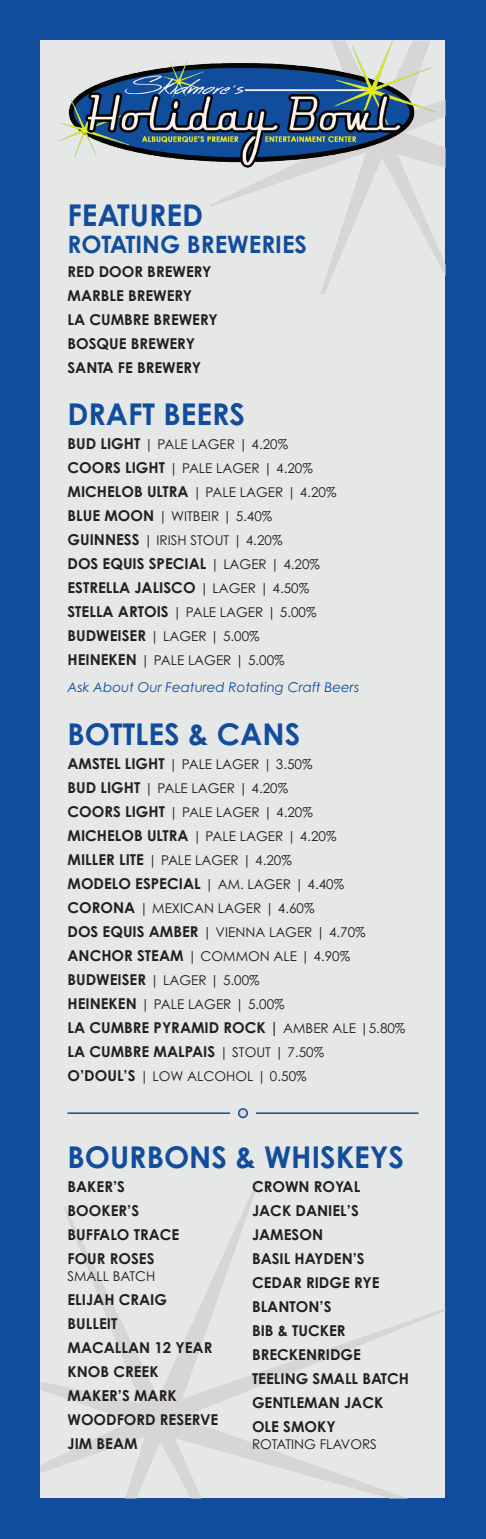
<style>
.page{position:relative;width:486px;height:1539px;background:#124d9d}
.page>*{position:absolute;margin:0;border:0;box-sizing:border-box;transform-origin:0 0}
.t1{font:700 30px "Century Gothic";color:#124d9d}
.t2{font:700 24px "Century Gothic";color:#124d9d}
.t3{font:700 15px/24px "Century Gothic";color:#231f20}
.t4{font:13.5px/24px "Century Gothic";color:#231f20}
.t5{font:italic 13.5px "Century Gothic";color:#124d9d}
.s1{font-weight:700;font-size:15px}
.s2{font-weight:400;font-size:13.5px}
</style>
<div class="page">
<div style="left:40px;top:40px;width:406px;height:1458px;background:#e5e8e7"></div>
<svg style="left:210px;top:192px;width:236px;height:102px"></svg>
<svg style="left:41px;top:1181px;width:404px;height:318px"></svg>
<img style="left:59px;top:40px;width:387px;height:152px">
<div style="left:239px;top:1109px;width:8px;height:8px;background:#d8d5d6;border-radius:50%"></div>
<div style="left:238px;top:1108px;width:10px;height:10px;border:2px solid #124d9d;border-radius:50%"></div>
<hr style="left:68px;top:1112px;width:162px;height:2px;background:#124d9d">
<hr style="left:256px;top:1112px;width:162px;height:2px;background:#124d9d">
<h1 class="t1" style="left:68px;top:196px;width:137px">FEATURED</h1>
<h2 class="t2" style="left:68px;top:229px;width:241px">ROTATING BREWERIES</h2>
<p class="t3" style="left:68px;top:259px;width:152px">RED DOOR BREWERY<br>MARBLE BREWERY<br>LA CUMBRE BREWERY<br>BOSQUE BREWERY<br>SANTA FE BREWERY</p>
<h1 class="t1" style="left:68px;top:395px;width:179px">DRAFT BEERS</h1>
<p class="t4" style="left:68px;top:432px;width:270px"><span class="s1">BUD LIGHT</span> | PALE LAGER | 4.20%<br><span class="s1">COORS LIGHT</span> | PALE LAGER | 4.20%<br><span class="s1">MICHELOB ULTRA</span> | PALE LAGER | 4.20%<br><span class="s1">BLUE MOON</span> | WITBEIR | 5.40%<br><span class="s1">GUINNESS</span> | IRISH STOUT | 4.20%</p>
<p class="t3" style="left:68px;top:551px;width:254px">DOS EQUIS SPECIAL <span class="s2">| LAGER | 4.20%<br></span>ESTRELLA JALISCO <span class="s2">| LAGER | 4.50%</span></p>
<p class="t4" style="left:68px;top:600px;width:251px"><span class="s1">STELLA ARTOIS</span> | PALE LAGER | 5.00%<br><span class="s1">BUDWEISER</span> | LAGER | 5.00%<br><span class="s1">HEINEKEN</span> | PALE LAGER | 5.00%</p>
<p class="t5" style="left:68px;top:679px;width:293px">Ask About Our Featured Rotating Craft Beers</p>
<h1 class="t1" style="left:68px;top:715px;width:234px">BOTTLES &amp; CANS</h1>
<p class="t4" style="left:68px;top:751px;width:300px"><span class="s1">AMSTEL LIGHT</span> | PALE LAGER | 3.50%<br><span class="s1">BUD LIGHT</span> | PALE LAGER | 4.20%<br><span class="s1">COORS LIGHT</span> | PALE LAGER | 4.20%<br><span class="s1">MICHELOB ULTRA</span> | PALE LAGER | 4.20%<br><span class="s1">MILLER LITE</span> | PALE LAGER | 4.20%<br><span class="s1">MODELO ESPECIAL</span> | AM. LAGER | 4.40%<br><span class="s1">CORONA</span> | MEXICAN LAGER | 4.60%<br><span class="s1">DOS EQUIS AMBER</span> | VIENNA LAGER | 4.70%<br><span class="s1">ANCHOR STEAM</span> | COMMON ALE | 4.90%<br><span class="s1">BUDWEISER</span> | LAGER | 5.00%<br><span class="s1">HEINEKEN</span> | PALE LAGER | 5.00%</p>
<p class="t3" style="left:68px;top:1015px;width:339px">LA CUMBRE PYRAMID ROCK | <span class="s2">AMBER ALE |5.80%<br></span>LA CUMBRE MALPAIS <span class="s2">| STOUT | 7.50%</span></p>
<p class="t4" style="left:68px;top:1063px;width:241px"><span class="s1">O’DOUL’S</span> | LOW ALCOHOL | 0.50%</p>
<h1 class="t1" style="left:68px;top:1138px;width:338px">BOURBONS &amp; WHISKEYS</h1>
<p class="t3" style="left:68px;top:1175px;width:113px">BAKER’S<br>BOOKER’S<br>BUFFALO TRACE<br>FOUR ROSES</p>
<p class="t4" style="left:68px;top:1264px;width:89px">SMALL BATCH</p>
<p class="t3" style="left:68px;top:1287px;width:152px">ELIJAH CRAIG<br>BULLEIT<br>MACALLAN 12 YEAR<br>KNOB CREEK<br>MAKER’S MARK<br>WOODFORD RESERVE<br>JIM BEAM</p>
<p class="t3" style="left:252px;top:1175px;width:159px">CROWN ROYAL<br>JACK DANIEL’S<br>JAMESON<br>BASIL HAYDEN’S<br>CEDAR RIDGE RYE<br>BLANTON’S<br>BIB &amp; TUCKER<br>BRECKENRIDGE<br>TEELING SMALL BATCH<br>GENTLEMAN JACK<br>OLE SMOKY</p>
<p class="t4" style="left:252px;top:1432px;width:127px">ROTATING FLAVORS</p>
</div>
